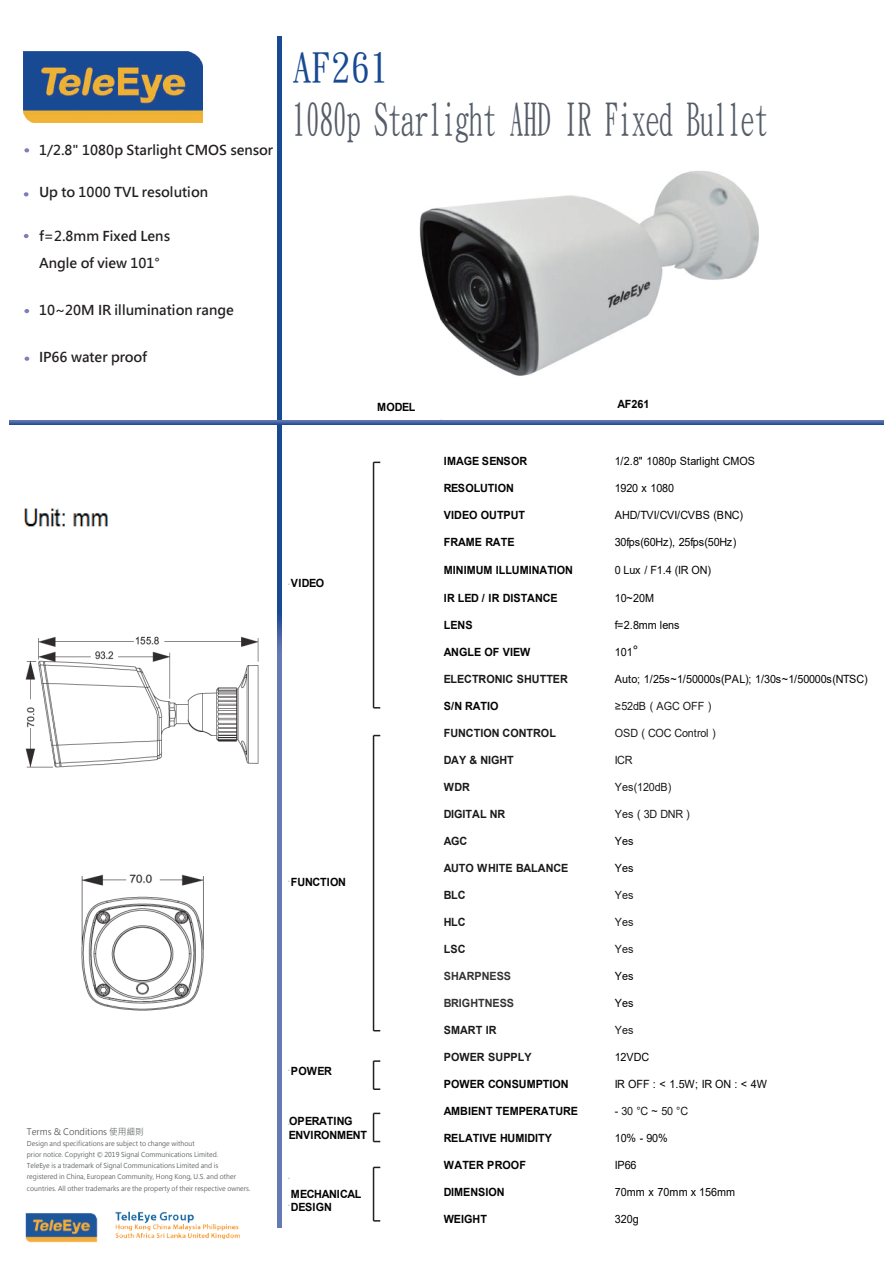
<style>
.page{position:relative;width:893px;height:1263px;background:#fff}
.page>*{position:absolute;margin:0;border:0;box-sizing:border-box;transform-origin:0 0}
.t1{font:700 44.85px "Adobe Fan Heiti Std";color:#555d68;scale:.61 1}
.t2{font:700 40.95px "Adobe Fan Heiti Std";color:#184a93;scale:.95 1}
.t3{font:700 13.5px/27px "Microsoft Jheng Hei";color:#231f20}
.t4{font:700 11.25px "Arial";color:#030303;scale:.95 1}
.t5{font:11.25px "Arial";letter-spacing:-.015em;color:#030303;scale:.95 1}
.t6{font:700 11.25px "Arial";color:#1b1a1a;scale:.95 1}
.t7{font:11.25px "Arial";letter-spacing:-.015em;color:#1b1a1a;scale:.95 1}
.t8{font:700 11.25px/13.4px "Arial";letter-spacing:-.03em;color:#030303;scale:.95 1}
.t9{font:11.25px "Arial";letter-spacing:.025em;color:#030303;scale:.95 1}
.t10{font:700 11.25px "Arial";color:#333;scale:.95 1}
.t11{font:11.25px "Arial";letter-spacing:-.015em;color:#070606;scale:.95 1}
.t12{font:9px "Microsoft Jheng Hei";color:#5e6162;scale:.96 1}
.t13{font:6.75px/11.2px "Microsoft Jheng Hei";color:#5e6162;scale:.96 1}
.s1{font-family:"Microsoft Jheng Hei";font-weight:700;font-size:13.8px;color:#231f20}
.s2{font-family:"Arial Unicode MS"}
</style>
<div class="page">
<img style="left:26px;top:1211px;width:213px;height:32px">
<img style="left:24px;top:51px;width:178px;height:72px">
<svg style="left:24px;top:148px;width:5px;height:4px"></svg>
<svg style="left:24px;top:192px;width:5px;height:4px"></svg>
<svg style="left:25px;top:357px;width:4px;height:4px"></svg>
<svg style="left:24px;top:309px;width:5px;height:4px"></svg>
<img style="left:24px;top:508px;width:84px;height:19px">
<svg style="left:24px;top:234px;width:5px;height:4px"></svg>
<img style="left:278px;top:37px;width:3px;height:1190px">
<hr style="left:373px;top:462px;width:1px;height:246px;background:#231f20">
<hr style="left:373px;top:736px;width:1px;height:295px;background:#231f20">
<hr style="left:373px;top:1167px;width:1px;height:54px;background:#231f20">
<svg style="left:373px;top:707px;width:7px;height:2px"></svg>
<svg style="left:373px;top:1060px;width:7px;height:30px"></svg>
<svg style="left:373px;top:1113px;width:7px;height:29px"></svg>
<svg style="left:373px;top:1220px;width:7px;height:2px"></svg>
<img style="left:10px;top:420px;width:873px;height:4px">
<img style="left:25px;top:636px;width:234px;height:132px">
<img style="left:81px;top:874px;width:123px;height:137px">
<img style="left:419px;top:171px;width:340px;height:205px">
<h3 class="t3" style="left:39px;top:137px;width:236px">1/2.8" 1080p Starlight CMOS sensor</h3>
<h3 class="t3" style="left:39px;top:179px;width:171px">Up to 1000 TVL resolution</h3>
<h3 class="t3" style="left:39px;top:222px;width:133px">f=2.8mm Fixed Lens<br>Angle of view 101°</h3>
<h3 class="t3" style="left:39px;top:297px;width:196px">10~20M IR illumination range</h3>
<h3 class="t3" style="left:39px;top:344px;width:109px">IP66 water proof</h3>
<h2 class="t2" style="left:292px;top:48px;width:103px">AF261</h2>
<h1 class="t1" style="left:292px;top:98px;width:781px">1080p Starlight AHD IR Fixed Bullet</h1>
<h3 class="t4" style="left:377px;top:399px;width:42px">MODEL</h3>
<h3 class="t4" style="left:617px;top:396px;width:35px">AF261</h3>
<h3 class="t4" style="left:291px;top:575px;width:37px">VIDEO</h3>
<h3 class="t4" style="left:291px;top:874px;width:60px">FUNCTION</h3>
<h3 class="t12" style="left:27px;top:1125px;width:123px">Terms &amp; Conditions 使用細則</h3>
<p class="t13" style="left:27px;top:1138px;width:235px">Design and specifications are subject to change without<br>prior notice. Copyright © 2019 Signal Communications Limited.<br>TeleEye is a trademark of Signal Communications Limited and is registered in China, European Community, Hong Kong, U.S. and other countries. All other trademarks are the property of their respective owners.</p>
<h3 class="t4" style="left:291px;top:1063px;width:45px">POWER</h3>
<h3 class="t8" style="left:289px;top:1114px;width:84px;line-height:14.4px">OPERATING<br>ENVIRONMENT</h3>
<h3 class="t8" style="left:291px;top:1187px;width:76px">MECHANICAL<br>DESIGN</h3>
<h3 class="t4" style="left:444px;top:453px;width:89px">IMAGE SENSOR</h3>
<h3 class="t5" style="left:615px;top:453px;width:149px">1/2.8" 1080p Starlight CMOS</h3>
<h3 class="t4" style="left:444px;top:480px;width:75px">RESOLUTION</h3>
<h3 class="t5" style="left:615px;top:480px;width:64px">1920 x 1080</h3>
<h3 class="t4" style="left:444px;top:507px;width:87px">VIDEO OUTPUT</h3>
<h3 class="t9" style="left:615px;top:507px;width:136px">AHD/TVI/CVI/CVBS (BNC)</h3>
<h3 class="t4" style="left:444px;top:534px;width:76px">FRAME RATE</h3>
<h3 class="t5" style="left:615px;top:534px;width:129px">30fps(60Hz), 25fps(50Hz)</h3>
<h3 class="t4" style="left:444px;top:562px;width:138px">MINIMUM ILLUMINATION</h3>
<h3 class="t11" style="left:615px;top:562px;width:103px">0 Lux / F1.4 (IR ON)</h3>
<h3 class="t4" style="left:444px;top:591px;width:122px">IR LED / IR DISTANCE</h3>
<h3 class="t5" style="left:615px;top:591px;width:43px">10~20M</h3>
<h3 class="t4" style="left:444px;top:618px;width:32px">LENS</h3>
<h3 class="t5" style="left:615px;top:618px;width:69px">f=2.8mm lens</h3>
<h3 class="t4" style="left:444px;top:645px;width:93px">ANGLE OF VIEW</h3>
<h3 class="t5" style="left:615px;top:645px;width:26px">101<span class="s1">°</span></h3>
<h3 class="t6" style="left:444px;top:672px;width:132px">ELECTRONIC SHUTTER</h3>
<h3 class="t5" style="left:615px;top:672px;width:267px">Auto; 1/25s~1/50000s(PAL); 1/30s~1/50000s(NTSC)</h3>
<h3 class="t4" style="left:444px;top:699px;width:59px">S/N RATIO</h3>
<h3 class="t7" style="left:615px;top:698px;width:103px"><span class="s2">≥</span>52dB ( AGC OFF )</h3>
<h3 class="t6" style="left:444px;top:726px;width:120px">FUNCTION CONTROL</h3>
<h3 class="t7" style="left:615px;top:726px;width:108px">OSD ( COC Control )</h3>
<h3 class="t6" style="left:444px;top:753px;width:75px">DAY &amp; NIGHT</h3>
<h3 class="t7" style="left:615px;top:753px;width:20px">ICR</h3>
<h3 class="t6" style="left:444px;top:780px;width:29px">WDR</h3>
<h3 class="t7" style="left:615px;top:780px;width:61px">Yes(120dB)</h3>
<h3 class="t6" style="left:444px;top:807px;width:66px">DIGITAL NR</h3>
<h3 class="t7" style="left:615px;top:807px;width:80px">Yes ( 3D DNR )</h3>
<h3 class="t6" style="left:444px;top:834px;width:26px">AGC</h3>
<h3 class="t5" style="left:615px;top:834px;width:21px">Yes</h3>
<h3 class="t6" style="left:444px;top:860px;width:133px">AUTO WHITE BALANCE</h3>
<h3 class="t5" style="left:615px;top:861px;width:21px">Yes</h3>
<h3 class="t6" style="left:444px;top:887px;width:25px">BLC</h3>
<h3 class="t7" style="left:615px;top:888px;width:21px">Yes</h3>
<h3 class="t6" style="left:444px;top:914px;width:25px">HLC</h3>
<h3 class="t7" style="left:615px;top:915px;width:21px">Yes</h3>
<h3 class="t6" style="left:444px;top:941px;width:25px">LSC</h3>
<h3 class="t7" style="left:615px;top:942px;width:21px">Yes</h3>
<h3 class="t10" style="left:444px;top:968px;width:72px">SHARPNESS</h3>
<h3 class="t5" style="left:615px;top:969px;width:21px">Yes</h3>
<h3 class="t10" style="left:444px;top:995px;width:76px">BRIGHTNESS</h3>
<h3 class="t5" style="left:615px;top:996px;width:21px">Yes</h3>
<h3 class="t6" style="left:444px;top:1022px;width:57px">SMART IR</h3>
<h3 class="t7" style="left:615px;top:1023px;width:21px">Yes</h3>
<h3 class="t6" style="left:444px;top:1049px;width:94px">POWER SUPPLY</h3>
<h3 class="t5" style="left:615px;top:1050px;width:38px">12VDC</h3>
<h3 class="t4" style="left:444px;top:1076px;width:133px">POWER CONSUMPTION</h3>
<h3 class="t5" style="left:615px;top:1077px;width:162px">IR OFF : &lt; 1.5W; IR ON : &lt; 4W</h3>
<h3 class="t4" style="left:444px;top:1103px;width:143px">AMBIENT TEMPERATURE</h3>
<h3 class="t7" style="left:615px;top:1104px;width:79px">-30°C~50°C</h3>
<h3 class="t4" style="left:444px;top:1130px;width:115px">RELATIVE HUMIDITY</h3>
<h3 class="t5" style="left:615px;top:1131px;width:57px">10% - 90%</h3>
<h3 class="t4" style="left:444px;top:1157px;width:88px">WATER PROOF</h3>
<h3 class="t5" style="left:615px;top:1158px;width:24px">IP66</h3>
<h3 class="t4" style="left:444px;top:1184px;width:66px">DIMENSION</h3>
<h3 class="t5" style="left:615px;top:1185px;width:128px">70mm x 70mm x 156mm</h3>
<h3 class="t4" style="left:444px;top:1211px;width:47px">WEIGHT</h3>
<h3 class="t5" style="left:615px;top:1212px;width:27px">320g</h3>
</div>
